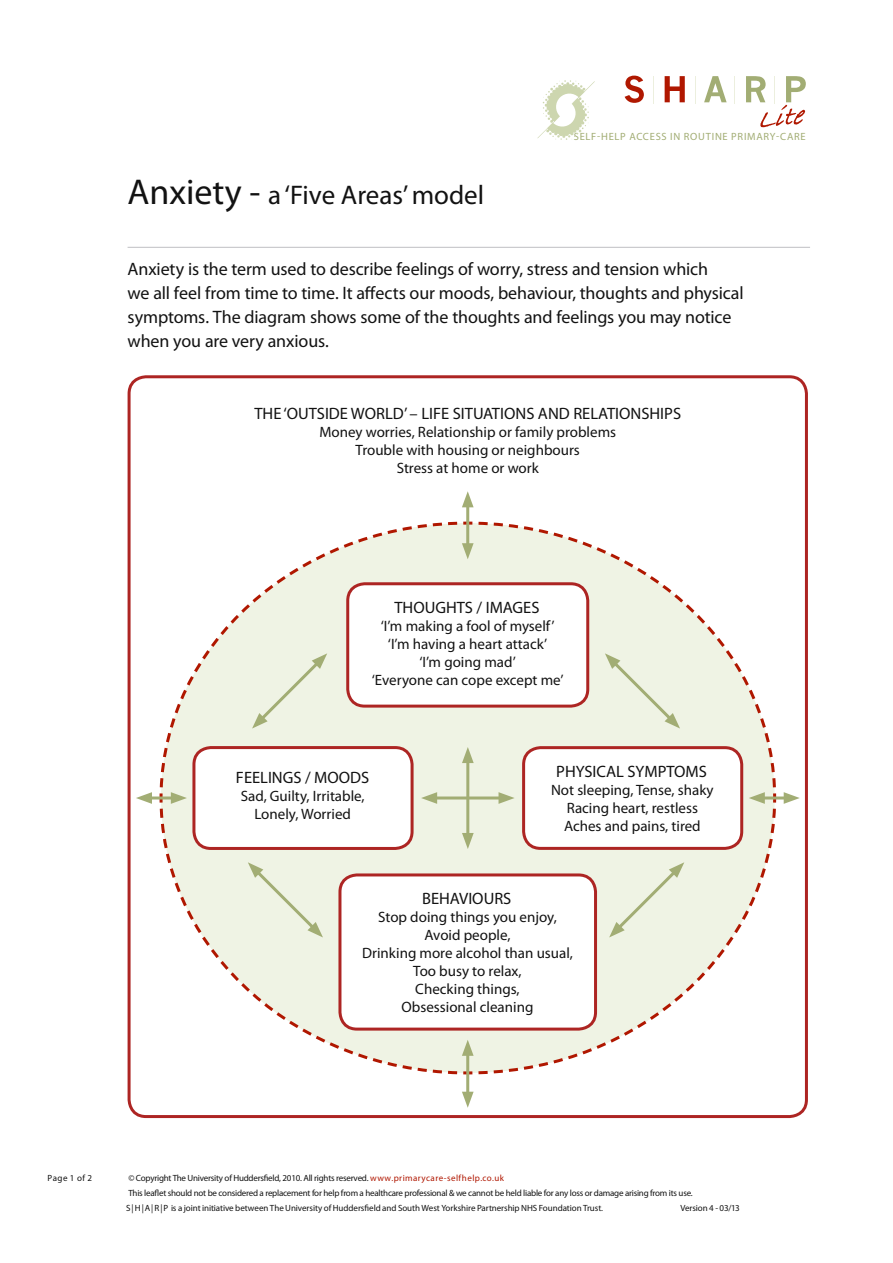
<style>
.page{position:relative;width:893px;height:1263px;background:#fff}
.page>*{position:absolute;margin:0;border:0;box-sizing:border-box;transform-origin:0 0}
.t1{font:27px "Myriad Pro";color:#121212}
.t2{font:18px/24px "Myriad Pro";letter-spacing:-.01em;color:#121212}
.t3{font:16.5px "Myriad Pro";color:#121212}
.t4{font:15px/18px "Myriad Pro";color:#121212;text-align:center}
.t5{font:10.5px "Myriad Pro";letter-spacing:.07em;color:#a2ad74}
.t6{font:9px/15px "Myriad Pro";letter-spacing:-.025em;color:#121212}
.s1{font-size:36px}
.s2{color:#b01700}
</style>
<div class="page">
<svg style="left:625px;top:76px;width:19px;height:27px"></svg>
<svg style="left:653px;top:76px;width:1px;height:27px"></svg>
<svg style="left:665px;top:76px;width:20px;height:26px"></svg>
<svg style="left:695px;top:76px;width:1px;height:27px"></svg>
<svg style="left:704px;top:76px;width:23px;height:26px"></svg>
<svg style="left:734px;top:76px;width:1px;height:27px"></svg>
<svg style="left:746px;top:76px;width:60px;height:51px"></svg>
<svg style="left:537px;top:80px;width:58px;height:60px"></svg>
<hr style="left:128px;top:247px;width:682px;height:1px;background:#c0c0c3">
<svg style="left:158px;top:520px;width:620px;height:556px"></svg>
<svg style="left:248px;top:862px;width:75px;height:75px;background:#e9eddb"></svg>
<svg style="left:609px;top:862px;width:75px;height:75px;background:#e9eddb"></svg>
<svg style="left:252px;top:653px;width:75px;height:75px;background:#e9eddb"></svg>
<svg style="left:605px;top:653px;width:75px;height:75px;background:#e9eddb"></svg>
<hr style="left:431px;top:796px;width:73px;height:3px;background:#a2ad74">
<svg style="left:421px;top:792px;width:16px;height:12px"></svg>
<svg style="left:498px;top:792px;width:17px;height:12px"></svg>
<hr style="left:466px;top:757px;width:3px;height:82px;background:#a2ad74">
<svg style="left:462px;top:747px;width:12px;height:16px"></svg>
<svg style="left:462px;top:833px;width:12px;height:16px"></svg>
<div style="left:348px;top:584px;width:240px;height:122px;background:#fff;border-radius:17px"></div>
<div style="left:346px;top:582px;width:243px;height:126px;border:3px solid #ad2523;border-radius:17px"></div>
<div style="left:340px;top:875px;width:255px;height:154px;background:#fff;border-radius:17px"></div>
<div style="left:338px;top:873px;width:259px;height:157px;border:3px solid #ad2523;border-radius:17px"></div>
<div style="left:194px;top:747px;width:218px;height:101px;background:#fff;border-radius:17px"></div>
<div style="left:192px;top:746px;width:222px;height:104px;border:3px solid #ad2523;border-radius:17px"></div>
<div style="left:524px;top:748px;width:218px;height:100px;background:#fff;border-radius:17px"></div>
<div style="left:522px;top:746px;width:221px;height:104px;border:3px solid #ad2523;border-radius:17px"></div>
<hr style="left:466px;top:502px;width:3px;height:47px;background:#a2ad74">
<svg style="left:462px;top:491px;width:12px;height:16px"></svg>
<svg style="left:462px;top:543px;width:12px;height:16px"></svg>
<hr style="left:466px;top:1050px;width:3px;height:47px;background:#a2ad74">
<svg style="left:462px;top:1040px;width:12px;height:16px"></svg>
<svg style="left:462px;top:1092px;width:12px;height:16px"></svg>
<hr style="left:146px;top:796px;width:31px;height:3px;background:#a2ad74">
<svg style="left:136px;top:792px;width:16px;height:12px"></svg>
<svg style="left:171px;top:792px;width:16px;height:12px"></svg>
<hr style="left:759px;top:796px;width:30px;height:3px;background:#a2ad74">
<svg style="left:749px;top:792px;width:16px;height:12px"></svg>
<svg style="left:784px;top:792px;width:16px;height:12px"></svg>
<div style="left:128px;top:375px;width:680px;height:743px;border:3px solid #ad2523;border-radius:17px"></div>
<h1 class="t1" style="left:128px;top:178px;width:358px"><span class="s1">Anxiety -</span> a ‘Five Areas’ model</h1>
<p class="t5" style="left:574px;top:130px;width:214px">Self-Help Access in Routine Primary-Car</p>
<p class="t5" style="left:800px;top:130px;width:7px">e</p>
<p class="t2" style="left:128px;top:257px;width:617px">Anxiety is the term used to describe feelings of worry, stress and tension which<br>we all feel from time to time. It affects our moods, behaviour, thoughts and physical symptoms. The diagram shows some of the thoughts and feelings you may notice when you are very anxious.</p>
<p class="t3" style="left:254px;top:403px;width:175px">THE ‘OUTSIDE WORLD’ – LIFE</p>
<p class="t3" style="left:453px;top:403px;width:49px">SITUATION</p>
<p class="t3" style="left:526px;top:403px;width:90px">S AND RELATION</p>
<p class="t3" style="left:641px;top:403px;width:41px">SHIPS</p>
<p class="t4" style="left:319px;top:422px;width:298px">Money worries, Relationship or family problems<br>Trouble with housing or neighbours<br>Stress at home or work</p>
<p class="t3" style="left:394px;top:597px;width:147px">THOU GHTS / IMAGES</p>
<p class="t4" style="left:372px;top:617px;width:193px">‘I’m making a fool of myself’ ‘I’m having a heart attack’<br>‘I’m going mad’<br>‘Everyone can cope except me’</p>
<p class="t3" style="left:236px;top:767px;width:9px">FEELIN</p>
<p class="t3" style="left:283px;top:767px;width:44px">GS / MOO</p>
<p class="t3" style="left:350px;top:767px;width:21px">DS</p>
<p class="t4" style="left:241px;top:786px;width:126px">Sad, Guilty, I rritable,<br>Lonely, Worried</p>
<p class="t3" style="left:556px;top:761px;width:91px">PHYSICAL SYMPTOM</p>
<p class="t3" style="left:699px;top:761px;width:10px">S</p>
<p class="t4" style="left:551px;top:781px;width:164px">Not sleeping, Tense, shaky<br>Racing heart, restless<br>Aches and pains, tired</p>
<p class="t3" style="left:422px;top:889px;width:91px">BEHAVIOU RS</p>
<p class="t4" style="left:362px;top:908px;width:212px">Stop doing things you enjoy,<br>Avoid people,<br>Drinking more alcohol than usual,<br>Too busy to relax,<br>Checking things,<br>Obsessional cleaning</p>
<p class="t6" style="left:48px;top:1171px;width:46px">Page 1 of 2</p>
<p class="t6" style="left:126px;top:1171px;width:568px">© Copyright The University of Huddersfield, 2010. All rights reserved. <span class="s2">www.primarycare-selfhelp.co.uk<br></span>This leaflet should not be considered a replacement for help from a healthcare professional &amp; we cannot be held liable for any loss or damage arising from its use.<br>S|H|A|R|P is a joint initiative between The University of Huddersfield and South West Yorkshire Partnership NHS Foundation Trust.</p>
<p class="t6" style="left:680px;top:1201px;width:61px">Version 4 - 03/13</p>
</div>
